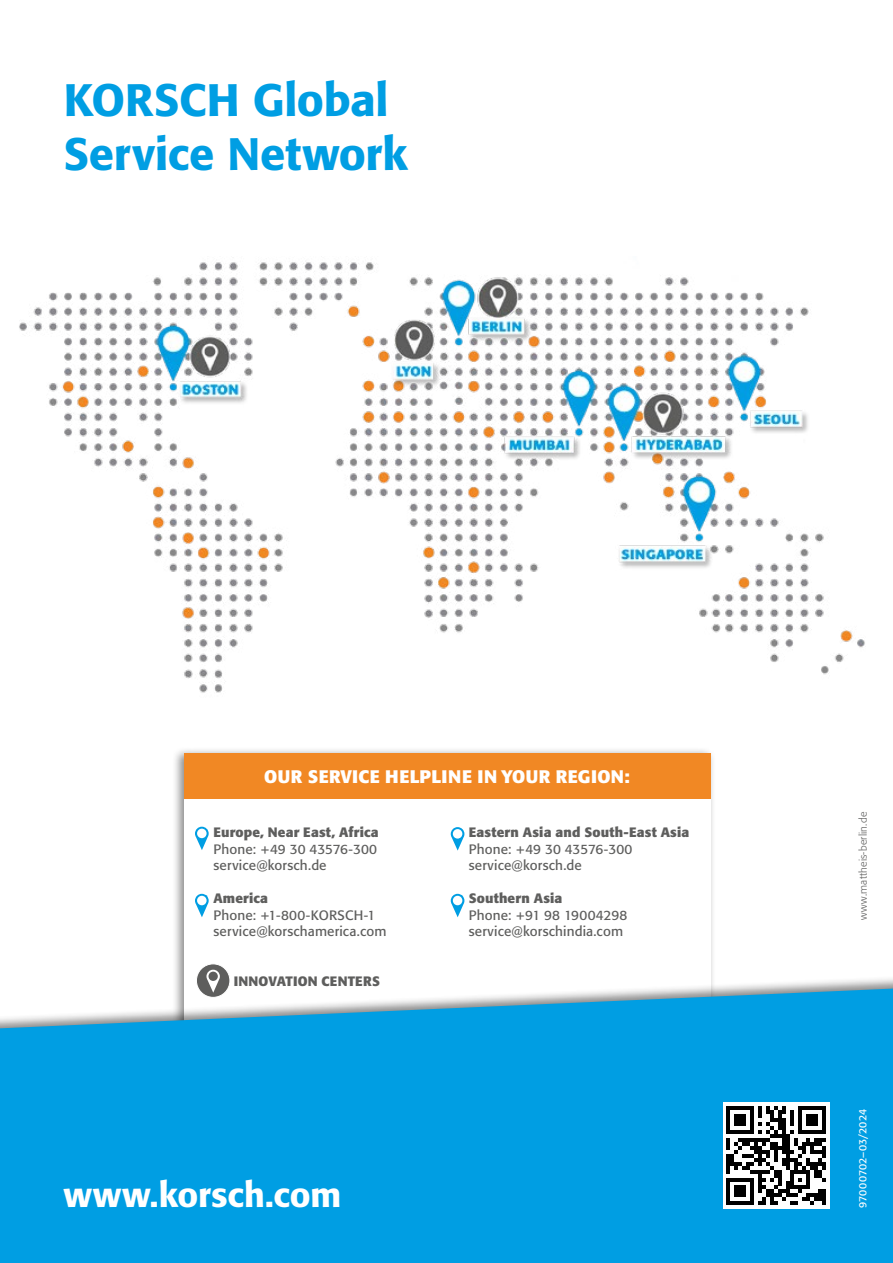
<style>
.page{position:relative;width:893px;height:1263px;background:#fff}
.page>*{position:absolute;margin:0;border:0;box-sizing:border-box;transform-origin:0 0}
.t1{font:500 45px/54px "Formata Pro";letter-spacing:-.005em;color:#009ee3}
.t2{font:500 34.5px "Formata Pro";color:#fff}
.t3{font:700 18px "Formata Pro";letter-spacing:.02em;color:#fff}
.t4{font:13.5px/16.5px "Formata Pro";letter-spacing:.01em;color:#5e5e5d}
.t5{font:700 13.5px "Formata Pro";letter-spacing:.015em;color:#5e5e5d}
.t6{font:300 10.5px "Formata Pro";letter-spacing:.02em;color:#5e5e5d}
.t7{font:10.5px "Formata Pro";letter-spacing:.01em;color:#fff}
</style>
<div class="page">
<img style="left:19px;top:262px;width:846px;height:431px">
<div style="left:172px;top:747px;width:543px;height:298px;background:#000;opacity:.45"></div>
<div style="left:184px;top:753px;width:526px;height:281px;background:#fff"></div>
<div style="left:184px;top:753px;width:526px;height:46px;background:#f18824"></div>
<div style="left:0;top:931px;width:893px;height:332px;background:#fff"></div>
<svg style="left:0;top:988px;width:893px;height:275px;background:#12a3e3"></svg>
<div style="left:723px;top:1103px;width:106px;height:106px;background:#fff"></div>
<svg style="left:578px;top:1106px;width:248px;height:99px"></svg>
<svg style="left:195px;top:827px;width:14px;height:23px"></svg>
<svg style="left:195px;top:894px;width:14px;height:23px"></svg>
<svg style="left:451px;top:827px;width:13px;height:24px"></svg>
<svg style="left:451px;top:894px;width:13px;height:23px"></svg>
<svg style="left:206px;top:970px;width:21px;height:23px"></svg>
<h1 class="t1" style="left:64px;top:73px;width:346px">KORSCH Global<br>Service Network</h1>
<h3 class="t3" style="left:264px;top:765px;width:367px">OUR SERVICE HELPLINE IN YOUR REGION:</h3>
<p class="t5" style="left:213px;top:824px;width:167px">Europe, Near East, Africa</p>
<p class="t4" style="left:213px;top:841px;width:165px">Phone: +49 30 43576-300 service@korsch.de</p>
<p class="t5" style="left:213px;top:890px;width:56px">America</p>
<p class="t4" style="left:213px;top:907px;width:175px">Phone: +1-800-KORSCH-1 service@korschamerica.com</p>
<p class="t5" style="left:234px;top:972px;width:147px">INNOVATION CENTERS</p>
<h2 class="t2" style="left:64px;top:1172px;width:279px">www.korsch.com</h2>
<p class="t5" style="left:469px;top:824px;width:222px">Eastern Asia and South-East Asia</p>
<p class="t4" style="left:469px;top:841px;width:165px">Phone: +49 30 43576-300 service@korsch.de</p>
<p class="t5" style="left:469px;top:890px;width:95px">Southern Asia</p>
<p class="t4" style="left:469px;top:906px;width:160px">Phone: +91 98 19004298 service@korschindia.com</p>
<p class="t6" style="left:856px;top:920px;width:109px;rotate:-90deg">www.mattheis-berlin.de</p>
<p class="t7" style="left:856px;top:1208px;width:100px;rotate:-90deg">97000702–03/2024</p>
</div>
